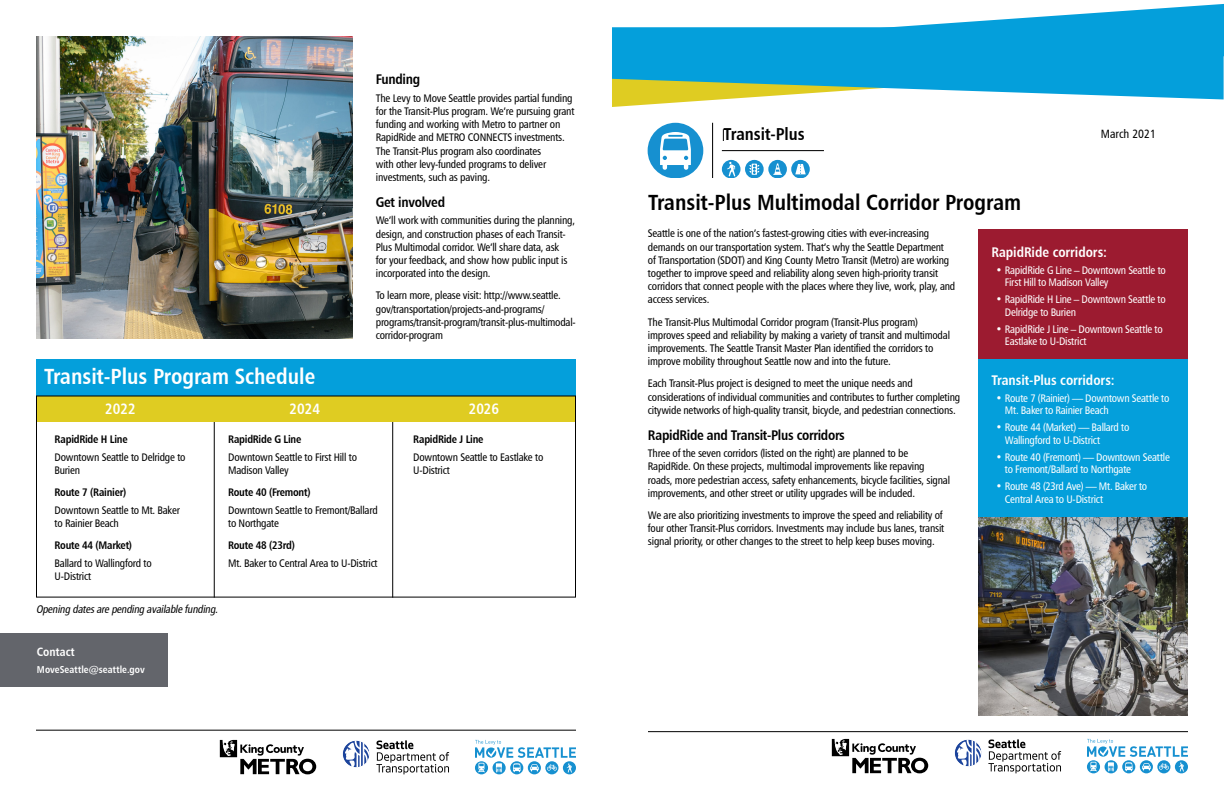
<style>
.page{position:relative;width:1224px;height:792px;background:#fff}
.page>*{position:absolute;margin:0;border:0;box-sizing:border-box;transform-origin:0 0}
.t1{font:22px "Humanist 777 BT Bold Condensed B";color:#000}
.t2{font:22px "Humanist 777 BT Bold Condensed B";color:#fff}
.t3{font:17.3px "Humanist 777 BT Bold Condensed B";color:#000}
.t4{font:700 16.5px "DIN Pro";color:#000}
.t5{font:15px "Humanist 777 BT Bold Condensed B";color:#fff}
.t6{font:14px "Humanist 777 BT Bold Condensed B";letter-spacing:-.02em;color:#000}
.t7{font:14px "Humanist 777 BT Bold Condensed B";color:#fff}
.t8{font:12px "Humanist 777 BT Roman Condensed B";color:#000}
.t9{font:12px "Humanist 777 BT Bold Condensed B";color:#fff}
.t10{font:11px/13.2px "Humanist 777 BT Roman Condensed B";letter-spacing:-.02em;color:#000}
.t11{font:11px/12.5px "Humanist 777 BT Roman Condensed B";letter-spacing:-.025em;color:#fff}
.t12{font:11px "Humanist 777 BT Bold Condensed B";letter-spacing:-.02em;color:#000}
.t13{font:italic 11px "Humanist 777 BT Roman Condensed B";color:#000}
.t14{font:10px "Humanist 777 BT Bold Condensed B";letter-spacing:.01em;color:#fff}
.s1{font-family:"DIN Pro";font-weight:700;font-size:16.5px}
</style>
<div class="page">
<img style="left:978px;top:517px;width:210px;height:199px">
<div style="left:978px;top:349px;width:210px;height:168px;background:#049fdb"></div>
<svg style="left:612px;top:4px;width:612px;height:103px"></svg>
<svg style="left:612px;top:27px;width:612px;height:72px;fill:#049fdb"></svg>
<div style="left:978px;top:229px;width:210px;height:130px;background:#9c1b30"></div>
<hr style="left:648px;top:731px;width:540px;height:1px;background:#000">
<img style="left:36px;top:36px;width:316px;height:302px">
<hr style="left:214px;top:421px;width:1px;height:177px;background:#000">
<hr style="left:392px;top:421px;width:1px;height:177px;background:#000">
<div style="left:36px;top:385px;width:540px;height:37px;background:#dfcc22"></div>
<div style="left:36px;top:359px;width:540px;height:37px;background:#049fdb"></div>
<div style="left:0;top:633px;width:167px;height:54px;background:#63656b"></div>
<svg style="left:988px;top:739px;width:73px;height:34px"></svg>
<svg style="left:955px;top:739px;width:27px;height:27px"></svg>
<div style="left:954px;top:739px;width:28px;height:28px;border:1px solid #fff;border-radius:50%"></div>
<svg style="left:957px;top:739px;width:25px;height:27px"></svg>
<svg style="left:832px;top:739px;width:96px;height:34px"></svg>
<div style="left:1087px;top:760px;width:13px;height:13px;background:#1690d0;border-radius:50%"></div>
<div style="left:1175px;top:760px;width:13px;height:13px;background:#1690d0;border-radius:50%"></div>
<svg style="left:1087px;top:739px;width:101px;height:33px"></svg>
<svg style="left:376px;top:740px;width:73px;height:34px"></svg>
<svg style="left:343px;top:740px;width:27px;height:27px"></svg>
<div style="left:342px;top:740px;width:28px;height:28px;border:1px solid #fff;border-radius:50%"></div>
<svg style="left:345px;top:740px;width:25px;height:27px"></svg>
<svg style="left:220px;top:740px;width:96px;height:34px"></svg>
<div style="left:475px;top:761px;width:13px;height:13px;background:#1690d0;border-radius:50%"></div>
<div style="left:563px;top:761px;width:13px;height:13px;background:#1690d0;border-radius:50%"></div>
<svg style="left:475px;top:740px;width:101px;height:33px"></svg>
<hr style="left:36px;top:730px;width:540px;height:1px;background:#000">
<svg style="left:648px;top:123px;width:55px;height:55px"></svg>
<hr style="left:712px;top:123px;width:1px;height:55px;background:#000">
<hr style="left:722px;top:150px;width:102px;height:1px;background:#000">
<svg style="left:722px;top:160px;width:88px;height:18px"></svg>
<h1 class="t2" style="left:44px;top:362px;width:273px">Transit-Plus Program Schedule</h1>
<p class="t6" style="left:376px;top:70px;width:46px">Funding</p>
<p class="t10" style="left:376px;top:91px;width:200px">The Levy to Move Seattle provides partial funding for the Transit-Plus program. We’re pursuing grant funding and working with Metro to partner on RapidRide and METRO CONNECTS investments.<br>The Transit-Plus program also coordinates<br>with other levy-funded programs to deliver investments, such as paving.</p>
<p class="t6" style="left:376px;top:193px;width:71px">Get involved</p>
<p class="t10" style="left:376px;top:214px;width:201px">We’ll work with communities during the planning, design, and construction phases of each Transit-Plus Multimodal corridor. We’ll share data, ask<br>for your feedback, and show how public input is incorporated into the design.</p>
<p class="t10" style="left:376px;top:289px;width:202px">To learn more, please visit: http://www.seattle. gov/transportation/projects-and-programs/ programs/transit-program/transit-plus-multimodal&shy;corridor-program</p>
<h3 class="t5" style="left:105px;top:399px;width:32px">2022</h3>
<h3 class="t5" style="left:289px;top:399px;width:32px">2024</h3>
<h3 class="t5" style="left:469px;top:399px;width:32px">2026</h3>
<p class="t12" style="left:55px;top:432px;width:75px">RapidRide H Line</p>
<p class="t10" style="left:55px;top:450px;width:132px">Downtown Seattle to Delridge to<br>Burien</p>
<p class="t12" style="left:55px;top:485px;width:73px">Route 7 (Rainier)</p>
<p class="t10" style="left:55px;top:503px;width:127px">Downtown Seattle to Mt. Baker to Rainier Beach</p>
<p class="t12" style="left:55px;top:538px;width:79px">Route 44 (Market)</p>
<p class="t10" style="left:55px;top:556px;width:99px">Ballard to Wallingford to<br>U-District</p>
<p class="t13" style="left:36px;top:603px;width:186px">Opening datesarepending availablefunding.</p>
<p class="t9" style="left:37px;top:644px;width:39px">Contact</p>
<p class="t14" style="left:37px;top:664px;width:109px">MoveSeattle@seattle.gov</p>
<p class="t12" style="left:228px;top:432px;width:75px">RapidRide G Line</p>
<p class="t10" style="left:228px;top:450px;width:130px">Downtown Seattle to First Hill to<br>Madison Valley</p>
<p class="t12" style="left:228px;top:485px;width:84px">Route 40 (Fremont)</p>
<p class="t10" style="left:228px;top:503px;width:151px">Downtown Seattle to Fremont/Ballard to Northgate</p>
<p class="t12" style="left:228px;top:538px;width:68px">Route 48 (23rd)</p>
<p class="t10" style="left:228px;top:556px;width:151px">Mt. Baker to Central Area to U-District</p>
<p class="t12" style="left:413px;top:432px;width:72px">RapidRide J Line</p>
<p class="t10" style="left:413px;top:450px;width:132px">Downtown Seattle to Eastlake to<br>U-District</p>
<h2 class="t3" style="left:722px;top:123px;width:84px"><span class="s1">Ro</span>Transit-Plus</h2>
<h3 class="t4" style="left:741px;top:123px;width:38px">ute 7</h3>
<h1 class="t1" style="left:648px;top:189px;width:375px">Transit-Plus Multimodal Corridor Program</h1>
<p class="t8" style="left:1101px;top:127px;width:57px">March 2021</p>
<p class="t10" style="left:648px;top:227px;width:309px">Seattle is one of the nation’s fastest-growing cities with ever-increasing demands on our transportation system. That’s why the Seattle Department<br>of Transportation (SDOT) and King County Metro Transit (Metro) are working together to improve speed and reliability along seven high-priority transit corridors that connect people with the places where they live, work, play, and access services.</p>
<p class="t10" style="left:648px;top:315px;width:304px">The Transit-Plus Multimodal Corridor program (Transit-Plus program) improves speed and reliability by making a variety of transit and multimodal improvements. The Seattle Transit Master Plan identified the corridors to improve mobility throughout Seattle now and into the future.</p>
<p class="t10" style="left:648px;top:377px;width:314px">Each Transit-Plus project is designed to meet the unique needs and considerations of individual communities and contributes to further completing citywide networks of high-quality transit, bicycle, and pedestrian connections.</p>
<p class="t6" style="left:648px;top:426px;width:198px">RapidRide and Transit-Plus corridors</p>
<p class="t10" style="left:648px;top:447px;width:304px">Three of the seven corridors (listed on the right) are planned to be RapidRide. On these projects, multimodal improvements like repaving roads, more pedestrian access, safety enhancements, bicycle facilities, signal improvements, and other street or utility upgrades will be included.</p>
<p class="t10" style="left:648px;top:508px;width:298px">We are also prioritizing investments to improve the speed and reliability of four other Transit-Plus corridors. Investments may include bus lanes, transit signal priority, or other changes to the street to help keep buses moving.</p>
<p class="t7" style="left:991px;top:243px;width:117px">RapidRide corridors:</p>
<p class="t11" style="left:1005px;top:263px;width:162px;text-indent:-9px">• RapidRide G Line – Downtown Seattle to<br>First Hill to Madison Valley</p>
<p class="t11" style="left:1005px;top:293px;width:162px;text-indent:-9px">• RapidRide H Line – Downtown Seattle to<br>Delridge to Burien</p>
<p class="t11" style="left:1005px;top:322px;width:159px;text-indent:-9px">• RapidRide J Line – Downtown Seattle to<br>Eastlake to U-District</p>
<p class="t7" style="left:991px;top:371px;width:125px">Transit-Plus corridors:</p>
<p class="t11" style="left:1005px;top:391px;width:166px;text-indent:-9px">• Route 7 (Rainier) — Downtown Seattle to<br>Mt. Baker to Rainier Beach</p>
<p class="t11" style="left:1005px;top:421px;width:126px;text-indent:-9px">• Route 44 (Market) — Ballard to<br>Wallingford to U-District</p>
<p class="t11" style="left:1005px;top:450px;width:167px;text-indent:-9px">• Route 40 (Fremont) — Downtown Seattle to Fremont/Ballard to Northgate</p>
<p class="t11" style="left:1005px;top:480px;width:144px;text-indent:-9px">• Route 48 (23rd Ave) — Mt. Baker to<br>Central Area to U-District</p>
</div>
